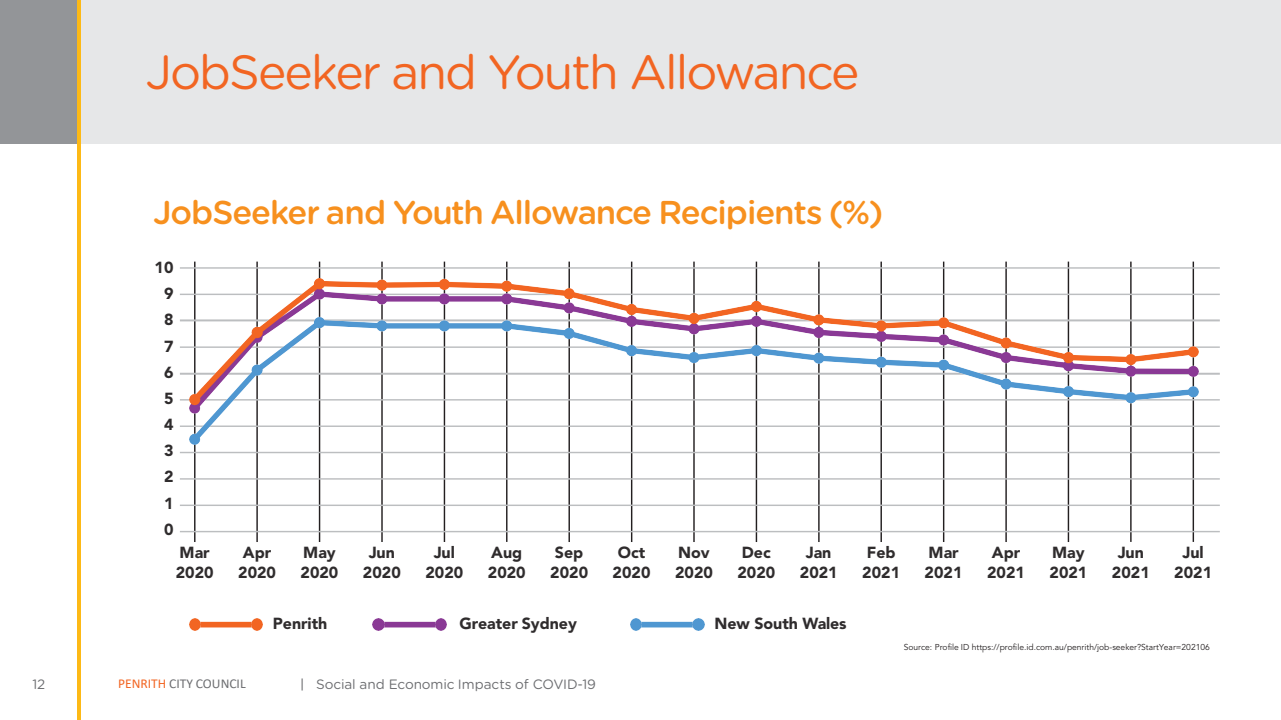
<style>
.page{position:relative;width:1281px;height:720px;background:#fff}
.page>*{position:absolute;margin:0;border:0;box-sizing:border-box;transform-origin:0 0}
.t1{font:48px "Gotham Rounded";letter-spacing:-.04em;color:#f26522}
.t2{font:500 33px "Gotham Rounded";letter-spacing:-.035em;color:#f7901e}
.t3{font:900 16px "Avenir LT Std";color:#2f2c2d}
.t4{font:13.6px "Gotham Rounded";letter-spacing:-.01em;color:#6d6e71}
.t5{font:13.6px "Calibri";color:#6d6e71}
.t6{font:8.5px "Avenir LT Std";color:#231f20}
.s1{color:#f26522}
.s2{font-family:"Calibri"}
</style>
<div class="page">
<hr style="left:194px;top:262px;width:1px;height:280px;background:#231f20">
<hr style="left:256px;top:262px;width:2px;height:280px;background:#231f20">
<hr style="left:1129px;top:374px;width:2px;height:168px;background:#231f20">
<hr style="left:1192px;top:374px;width:1px;height:168px;background:#231f20">
<hr style="left:1067px;top:262px;width:1px;height:280px;background:#231f20">
<hr style="left:1005px;top:262px;width:1px;height:280px;background:#231f20">
<hr style="left:942px;top:368px;width:2px;height:174px;background:#231f20">
<hr style="left:880px;top:368px;width:1px;height:174px;background:#231f20">
<hr style="left:818px;top:262px;width:1px;height:280px;background:#231f20">
<hr style="left:755px;top:262px;width:2px;height:280px;background:#231f20">
<hr style="left:693px;top:262px;width:1px;height:280px;background:#231f20">
<hr style="left:630px;top:262px;width:2px;height:280px;background:#231f20">
<hr style="left:568px;top:262px;width:2px;height:280px;background:#231f20">
<hr style="left:506px;top:289px;width:1px;height:253px;background:#231f20">
<hr style="left:443px;top:288px;width:2px;height:254px;background:#231f20">
<hr style="left:381px;top:288px;width:1px;height:254px;background:#231f20">
<hr style="left:319px;top:288px;width:1px;height:254px;background:#231f20">
<div style="left:78px;top:0;width:1202px;height:144px;background:#e6e7e8"></div>
<div style="left:0;top:0;width:78px;height:144px;background:#939598"></div>
<hr style="left:1129px;top:262px;width:2px;height:106px;background:#231f20">
<hr style="left:1192px;top:262px;width:1px;height:106px;background:#231f20">
<hr style="left:942px;top:262px;width:2px;height:58px;background:#231f20">
<hr style="left:880px;top:262px;width:1px;height:58px;background:#231f20">
<svg style="left:506px;top:262px;width:1px;height:16px"></svg>
<hr style="left:443px;top:262px;width:2px;height:20px;background:#231f20">
<svg style="left:381px;top:262px;width:1px;height:16px"></svg>
<svg style="left:319px;top:262px;width:1px;height:16px"></svg>
<hr style="left:78px;top:0;width:3px;height:720px;background:#fdb916">
<hr style="left:180px;top:531px;width:1039px;height:1px;background:#bcbec0">
<hr style="left:180px;top:505px;width:1039px;height:1px;background:#bcbec0">
<hr style="left:180px;top:478px;width:1039px;height:2px;background:#bcbec0">
<hr style="left:180px;top:452px;width:1039px;height:1px;background:#bcbec0">
<hr style="left:180px;top:399px;width:1039px;height:2px;background:#bcbec0">
<hr style="left:180px;top:346px;width:1039px;height:2px;background:#bcbec0">
<hr style="left:180px;top:294px;width:1039px;height:1px;background:#bcbec0">
<svg style="left:180px;top:373px;width:1039px;height:2px"></svg>
<svg style="left:180px;top:319px;width:1039px;height:2px"></svg>
<hr style="left:180px;top:426px;width:1039px;height:1px;background:#bcbec0">
<hr style="left:180px;top:267px;width:1039px;height:2px;background:#bcbec0">
<div style="left:195px;top:622px;width:62px;height:5px;background:#f26522"></div>
<svg style="left:251px;top:619px;width:12px;height:11px"></svg>
<svg style="left:189px;top:619px;width:11px;height:11px"></svg>
<div style="left:378px;top:622px;width:63px;height:5px;background:#8a3995"></div>
<svg style="left:435px;top:619px;width:11px;height:11px"></svg>
<svg style="left:372px;top:619px;width:12px;height:11px"></svg>
<div style="left:636px;top:622px;width:62px;height:5px;background:#4f97d1"></div>
<svg style="left:692px;top:619px;width:12px;height:11px"></svg>
<svg style="left:630px;top:619px;width:11px;height:11px"></svg>
<img style="left:189px;top:278px;width:1009px;height:166px">
<h2 class="t1" style="left:145px;top:39px;width:715px">JobSeeker and Youth Allowance</h2>
<p class="t2" style="left:153px;top:189px;width:731px">JobSeeker and Youth Allowance Recipients (%)</p>
<p class="t3" style="left:154px;top:258px;width:20px">10</p>
<p class="t3" style="left:164px;top:284px;width:11px">9</p>
<p class="t3" style="left:164px;top:310px;width:11px">8</p>
<p class="t3" style="left:164px;top:336px;width:11px">7</p>
<p class="t3" style="left:164px;top:362px;width:11px">6</p>
<p class="t3" style="left:164px;top:389px;width:11px">5</p>
<p class="t3" style="left:164px;top:415px;width:11px">4</p>
<p class="t3" style="left:164px;top:441px;width:11px">3</p>
<p class="t3" style="left:164px;top:467px;width:11px">2</p>
<p class="t3" style="left:164px;top:494px;width:11px">1</p>
<p class="t3" style="left:164px;top:520px;width:11px">0</p>
<p class="t3" style="left:179px;top:542px;width:32px">Mar</p>
<p class="t3" style="left:243px;top:542px;width:30px">Apr</p>
<p class="t3" style="left:303px;top:542px;width:34px">May</p>
<p class="t3" style="left:368px;top:542px;width:28px">Jun</p>
<p class="t3" style="left:433px;top:542px;width:23px">Jul</p>
<p class="t3" style="left:491px;top:542px;width:33px">Aug</p>
<p class="t3" style="left:555px;top:542px;width:30px">Sep</p>
<p class="t3" style="left:617px;top:542px;width:29px">Oct</p>
<p class="t3" style="left:678px;top:542px;width:33px">Nov</p>
<p class="t3" style="left:741px;top:542px;width:30px">Dec</p>
<p class="t3" style="left:805px;top:542px;width:27px">Jan</p>
<p class="t3" style="left:866px;top:542px;width:30px">Feb</p>
<p class="t3" style="left:928px;top:542px;width:32px">Mar</p>
<p class="t3" style="left:991px;top:542px;width:30px">Apr</p>
<p class="t3" style="left:1051px;top:542px;width:34px">May</p>
<p class="t3" style="left:1117px;top:542px;width:28px">Jun</p>
<p class="t3" style="left:1182px;top:542px;width:23px">Jul</p>
<p class="t3" style="left:176px;top:562px;width:39px">2020</p>
<p class="t3" style="left:238px;top:562px;width:39px">2020</p>
<p class="t3" style="left:300px;top:562px;width:39px">2020</p>
<p class="t3" style="left:363px;top:562px;width:39px">2020</p>
<p class="t3" style="left:425px;top:562px;width:39px">2020</p>
<p class="t3" style="left:487px;top:562px;width:39px">2020</p>
<p class="t3" style="left:550px;top:562px;width:39px">2020</p>
<p class="t3" style="left:612px;top:562px;width:39px">2020</p>
<p class="t3" style="left:675px;top:562px;width:39px">2020</p>
<p class="t3" style="left:737px;top:562px;width:39px">2020</p>
<p class="t3" style="left:799px;top:562px;width:39px">2021</p>
<p class="t3" style="left:862px;top:562px;width:39px">2021</p>
<p class="t3" style="left:924px;top:562px;width:39px">2021</p>
<p class="t3" style="left:986px;top:562px;width:39px">2021</p>
<p class="t3" style="left:1049px;top:562px;width:39px">2021</p>
<p class="t3" style="left:1111px;top:562px;width:39px">2021</p>
<p class="t3" style="left:1173px;top:562px;width:39px">2021</p>
<p class="t3" style="left:273px;top:614px;width:56px">Penrith</p>
<p class="t3" style="left:459px;top:614px;width:119px">Greater Sydney</p>
<p class="t3" style="left:714px;top:614px;width:133px">New South Wales</p>
<p class="t4" style="left:32px;top:674px;width:14px">12</p>
<p class="t5" style="left:118px;top:674px;width:129px"><span class="s1">PENRITH</span> CITY COUNCIL</p>
<p class="t4" style="left:299px;top:674px;width:298px"><span class="s2">|</span> Social and Economic Impacts of COVID-19</p>
<p class="t6" style="left:903px;top:642px;width:307px">Source: Profile ID https://profile.id.com.au/penrith/job-seeker?StartYear=202106</p>
</div>
